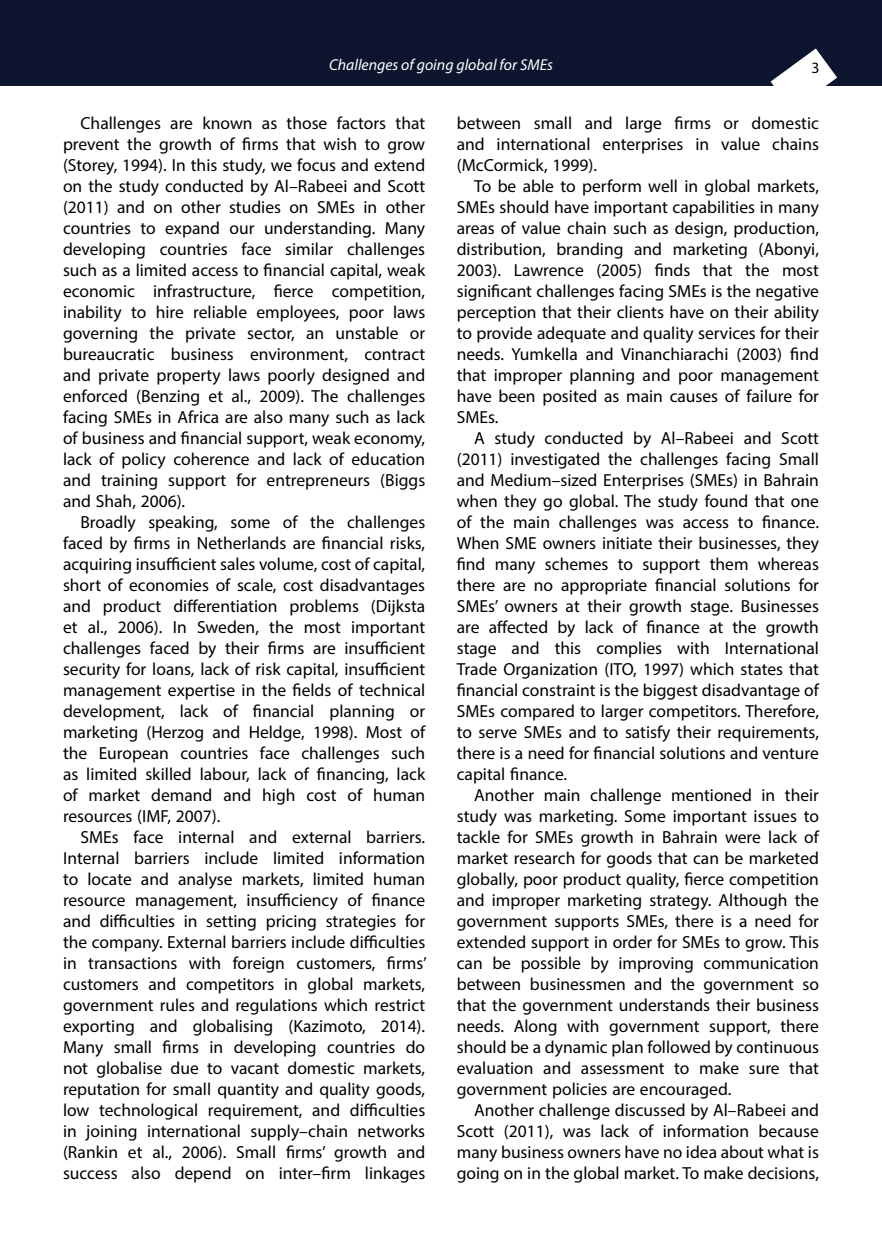
<style>
.page{position:relative;width:882px;height:1260px;background:#fff}
.page>*{position:absolute;margin:0;border:0;box-sizing:border-box;transform-origin:0 0}
.t1{font:17.5px/21px "Myriad Pro";color:#000;text-align:justify}
.t2{font:italic 15.75px "Myriad Pro";color:#fff}
.t3{font:15.75px "Myriad Pro";color:#000}
</style>
<div class="page">
<div style="left:0;top:0;width:882px;height:85px;background:#0c152d"></div>
<svg style="left:771px;top:49px;width:66px;height:37px"></svg>
<p class="t2" style="left:329px;top:55px;width:225px">Challenges of going global for SMEs</p>
<p class="t3" style="left:811px;top:58px;width:10px">3</p>
<p class="t1" style="left:63px;top:112px;width:364px;text-indent:18px">Challenges are known as those factors that prevent the growth of firms that wish to grow (Storey, 1994). In this study, we focus and extend on the study conducted by Al–Rabeei and Scott (2011) and on other studies on SMEs in other countries to expand our understanding. Many developing countries face similar challenges such as a limited access to financial capital, weak economic infrastructure, fierce competition, inability to hire reliable employees, poor laws governing the private sector, an unstable or bureaucratic business environment, contract and private property laws poorly designed and enforced (Benzing et al., 2009). The challenges facing SMEs in Africa are also many such as lack of business and financial support, weak economy, lack of policy coherence and lack of education and training support for entrepreneurs (Biggs and Shah, 2006).</p>
<p class="t1" style="left:63px;top:511px;width:364px;text-indent:18px">Broadly speaking, some of the challenges faced by firms in Netherlands are financial risks, acquiring insufficient sales volume, cost of capital, short of economies of scale, cost disadvantages and product differentiation problems (Dijksta et al., 2006). In Sweden, the most important challenges faced by their firms are insufficient security for loans, lack of risk capital, insufficient management expertise in the fields of technical development, lack of financial planning or marketing (Herzog and Heldge, 1998). Most of the European countries face challenges such as limited skilled labour, lack of financing, lack of market demand and high cost of human resources (IMF, 2007).</p>
<p class="t1" style="left:63px;top:826px;width:365px;text-indent:18px">SMEs face internal and external barriers.<br>Internal barriers include limited information to locate and analyse markets, limited human resource management, insufficiency of finance and difficulties in setting pricing strategies for the company. External barriers include difficulties in transactions with foreign customers, firms’ customers and competitors in global markets, government rules and regulations which restrict exporting and globalising (Kazimoto, 2014).<br>Many small firms in developing countries do not globalise due to vacant domestic markets, reputation for small quantity and quality goods, low technological requirement, and difficulties in joining international supply–chain networks (Rankin et al., 2006). Small firms’ growth and success also depend on inter–firm linkages</p>
<p class="t1" style="left:457px;top:112px;width:364px">between small and large firms or domestic and international enterprises in value chains (McCormick, 1999).</p>
<p class="t1" style="left:457px;top:175px;width:364px;text-indent:18px">To be able to perform well in global markets, SMEs should have important capabilities in many areas of value chain such as design, production, distribution, branding and marketing (Abonyi, 2003). Lawrence (2005) finds that the most significant challenges facing SMEs is the negative perception that their clients have on their ability to provide adequate and quality services for their needs. Yumkella and Vinanchiarachi (2003) find that improper planning and poor management have been posited as main causes of failure for SMEs.</p>
<p class="t1" style="left:457px;top:427px;width:364px;text-indent:18px">A study conducted by Al–Rabeei and Scott (2011) investigated the challenges facing Small and Medium–sized Enterprises (SMEs) in Bahrain when they go global. The study found that one of the main challenges was access to finance.<br>When SME owners initiate their businesses, they find many schemes to support them whereas there are no appropriate financial solutions for SMEs’ owners at their growth stage. Businesses are affected by lack of finance at the growth stage and this complies with International Trade Organization (ITO, 1997) which states that financial constraint is the biggest disadvantage of SMEs compared to larger competitors. Therefore, to serve SMEs and to satisfy their requirements, there is a need for financial solutions and venture capital finance.</p>
<p class="t1" style="left:457px;top:784px;width:364px;text-indent:18px">Another main challenge mentioned in their study was marketing. Some important issues to tackle for SMEs growth in Bahrain were lack of market research for goods that can be marketed globally, poor product quality, fierce competition and improper marketing strategy. Although the government supports SMEs, there is a need for extended support in order for SMEs to grow. This can be possible by improving communication between businessmen and the government so that the government understands their business needs. Along with government support, there should be a dynamic plan followed by continuous evaluation and assessment to make sure that government policies are encouraged.</p>
<p class="t1" style="left:457px;top:1099px;width:364px;text-indent:18px">Another challenge discussed by Al–Rabeei and Scott (2011), was lack of information because many business owners have no idea about what is going on in the global market. To make decisions,</p>
</div>
